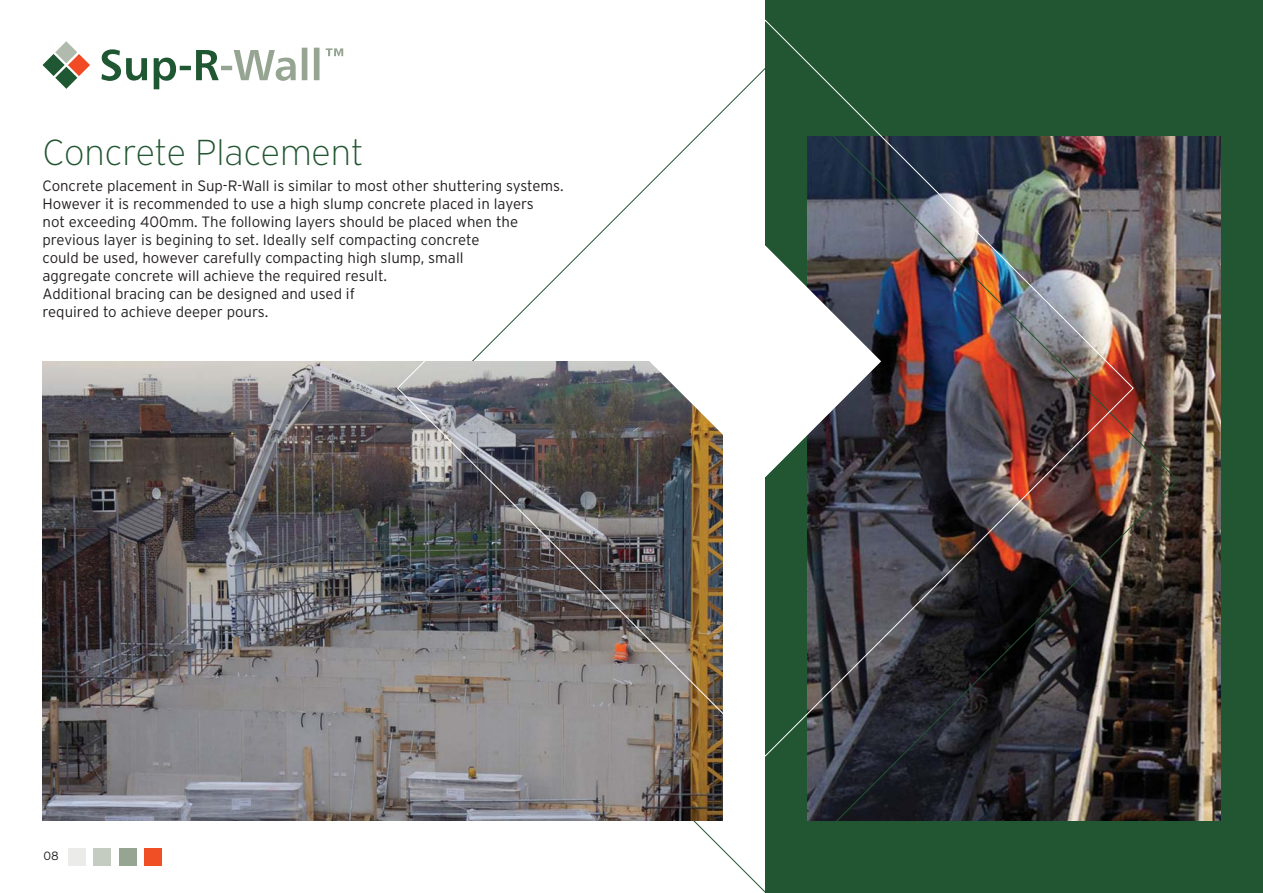
<style>
.page{position:relative;width:1263px;height:893px;background:#fff}
.page>*{position:absolute;margin:0;border:0;box-sizing:border-box;transform-origin:0 0}
.t1{font:200 36px "Interstate";color:#225531}
.t2{font:300 15px/18px "Interstate";color:#231f20}
.t3{font:300 12px "Interstate";color:#231f20}
</style>
<div class="page">
<svg style="left:101px;top:48px;width:242px;height:41px"></svg>
<svg style="left:43px;top:41px;width:47px;height:48px"></svg>
<div style="left:765px;top:0;width:498px;height:893px;background:#225531"></div>
<div style="left:68px;top:848px;width:17px;height:17px;background:#ebece9"></div>
<div style="left:94px;top:848px;width:17px;height:17px;background:#c4cbc0"></div>
<div style="left:119px;top:848px;width:17px;height:17px;background:#96a592"></div>
<div style="left:145px;top:848px;width:17px;height:17px;background:#f04e24"></div>
<img style="left:1178px;top:136px;width:42px;height:685px">
<svg style="left:693px;top:136px;width:485px;height:757px"></svg>
<img style="left:43px;top:361px;width:680px;height:460px">
<img style="left:397px;top:19px;width:737px;height:738px">
<svg style="left:649px;top:246px;width:232px;height:231px;fill:#fff"></svg>
<h1 class="t1" style="left:43px;top:139px;width:323px">Concrete Placement</h1>
<p class="t2" style="left:43px;top:178px;width:523px">Concrete placement in Sup-R-Wall is similar to most other shuttering systems.<br>However it is recommended to use a high slump concrete placed in layers<br>not exceeding 400mm. The following layers should be placed when the previous layer is begining to set. Ideally self compacting concrete<br>could be used, however carefully compacting high slump, small<br>aggregate concrete will achieve the required result.<br>Additional bracing can be designed and used if<br>required to achieve deeper pours.</p>
<p class="t3" style="left:43px;top:851px;width:17px">08</p>
</div>
